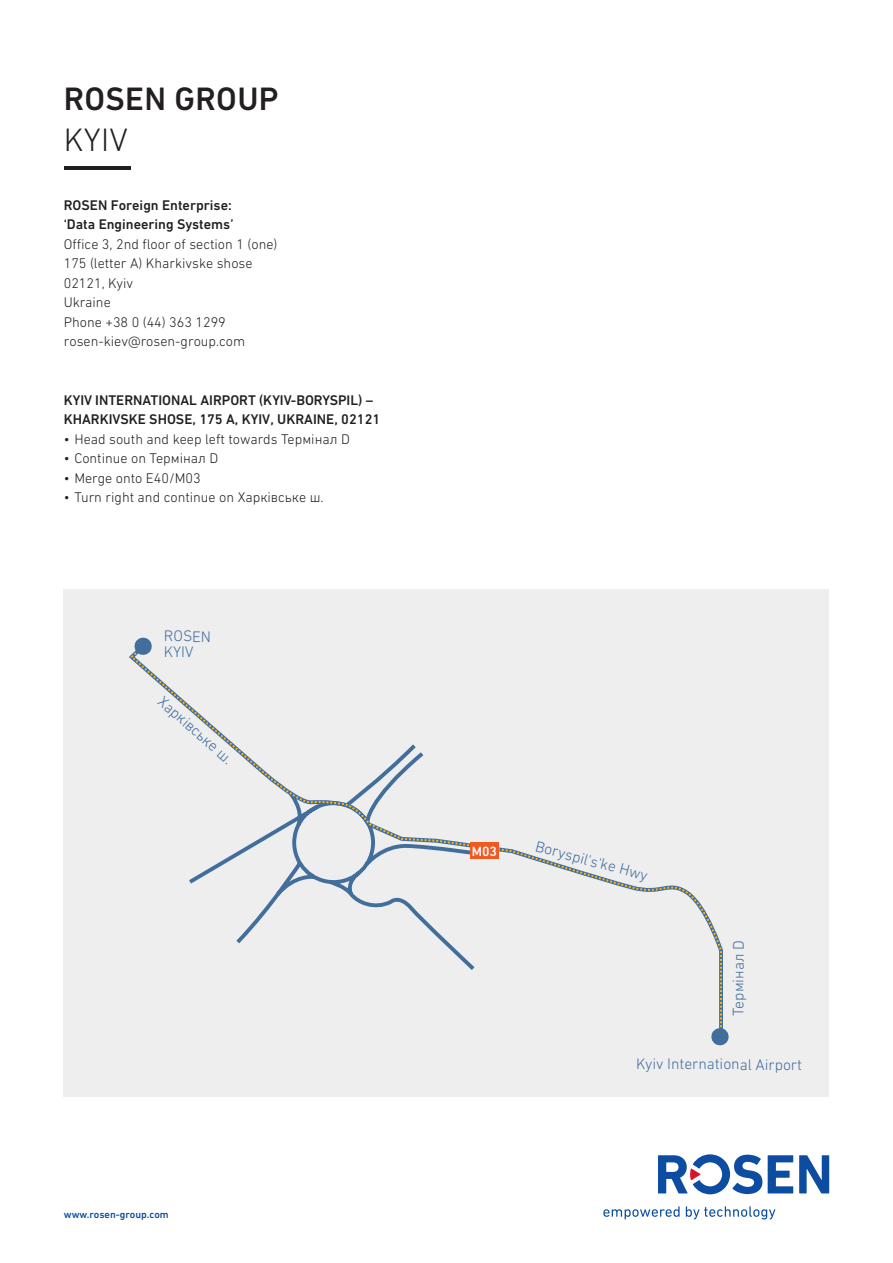
<style>
.page{position:relative;width:893px;height:1263px;background:#fff}
.page>*{position:absolute;margin:0;border:0;box-sizing:border-box;transform-origin:0 0}
.Main_Title_Level_1{font:500 33px "DIN Next W1 G";letter-spacing:.01em;color:#231f20}
.Main_Title_Level_2{font:300 33px "DIN Next W1 G";color:#231f20}
.t1{font:300 15.6px/15.6px "DIN Next W1 G";letter-spacing:-.01em;color:#426e9c}
.Body_copy{font:300 14.25px "DIN Next W1 G";color:#231f20}
.Subtitle_Level_1{font:500 14.25px/19.5px "DIN Next W1 G";color:#231f20}
.Body_copy-2{font:500 14.25px "DIN Next W1 G";color:#231f20}
.t2{font:500 13.65px "DIN Next W1 G";color:#fff}
.t3{font:500 10.5px "DIN Next W1 G";color:#0d4da1}
</style>
<div class="page">
<svg style="left:603px;top:1206px;width:77px;height:13px"></svg>
<svg style="left:686px;top:1206px;width:89px;height:13px"></svg>
<svg style="left:768px;top:1155px;width:25px;height:38px"></svg>
<svg style="left:799px;top:1155px;width:30px;height:38px"></svg>
<svg style="left:658px;top:1154px;width:104px;height:40px"></svg>
<div style="left:64px;top:590px;width:765px;height:507px;background:#eeeeef"></div>
<hr style="left:64px;top:166px;width:67px;height:3px;background:#231f20">
<svg style="left:130px;top:653px;width:593px;height:374px"></svg>
<svg style="left:133px;top:637px;width:20px;height:19px"></svg>
<div style="left:470px;top:842px;width:29px;height:17px;background:#f15921"></div>
<svg style="left:711px;top:1027px;width:18px;height:19px"></svg>
<p class="Main_Title_Level_1" style="left:64px;top:80px;width:216px">ROSEN GROUP</p>
<p class="Main_Title_Level_2" style="left:64px;top:121px;width:66px">KYIV</p>
<p class="Body_copy-2" style="left:64px;top:196px;width:170px">ROSEN Foreign Enterprise:</p>
<p class="Body_copy-2" style="left:64px;top:216px;width:171px">‘Data Engineering Systems’</p>
<p class="Body_copy" style="left:64px;top:235px;width:215px">Office 3, 2nd floor of section 1 (one)</p>
<p class="Body_copy" style="left:64px;top:255px;width:190px">175 (letter A) Kharkivske shose</p>
<p class="Body_copy" style="left:64px;top:274px;width:71px">02121, Kyiv</p>
<p class="Body_copy" style="left:64px;top:294px;width:49px">Ukraine</p>
<p class="Body_copy" style="left:64px;top:313px;width:164px">Phone +38 0 (44) 363 1299</p>
<p class="Body_copy" style="left:64px;top:333px;width:183px">rosen-kiev@rosen-group.com</p>
<p class="Subtitle_Level_1" style="left:64px;top:390px;width:318px">KYIV INTERNATIONAL AIRPORT (KYIV-BORYSPIL) –<br>KHARKIVSKE SHOSE, 175 A, KYIV, UKRAINE, 02121</p>
<p class="Body_copy" style="left:64px;top:430px;width:288px">• Head south and keep left towards Термінал D</p>
<p class="Body_copy" style="left:64px;top:450px;width:156px">• Continue on Термінал D</p>
<p class="Body_copy" style="left:64px;top:469px;width:138px">• Merge onto Е40/М03</p>
<p class="Body_copy" style="left:64px;top:489px;width:261px">• Turn right and continue on Харківське ш.</p>
<p class="t1" style="left:164px;top:628px;width:49px">ROSEN<br>KYIV</p>
<p class="t1" style="left:165px;top:693px;width:96px;rotate:41deg">Харківське ш.</p>
<p class="t3" style="left:64px;top:1208px;width:107px">www.rosen-group.com</p>
<p class="t2" style="left:472px;top:843px;width:27px">M03</p>
<p class="t1" style="left:538px;top:838px;width:118px;rotate:15deg">Boryspil's'ke Hw y</p>
<p class="t1" style="left:730px;top:1016px;width:77px;rotate:-90deg">Термінал D</p>
<p class="t1" style="left:636px;top:1056px;width:167px">Kyiv International Airport</p>
</div>
